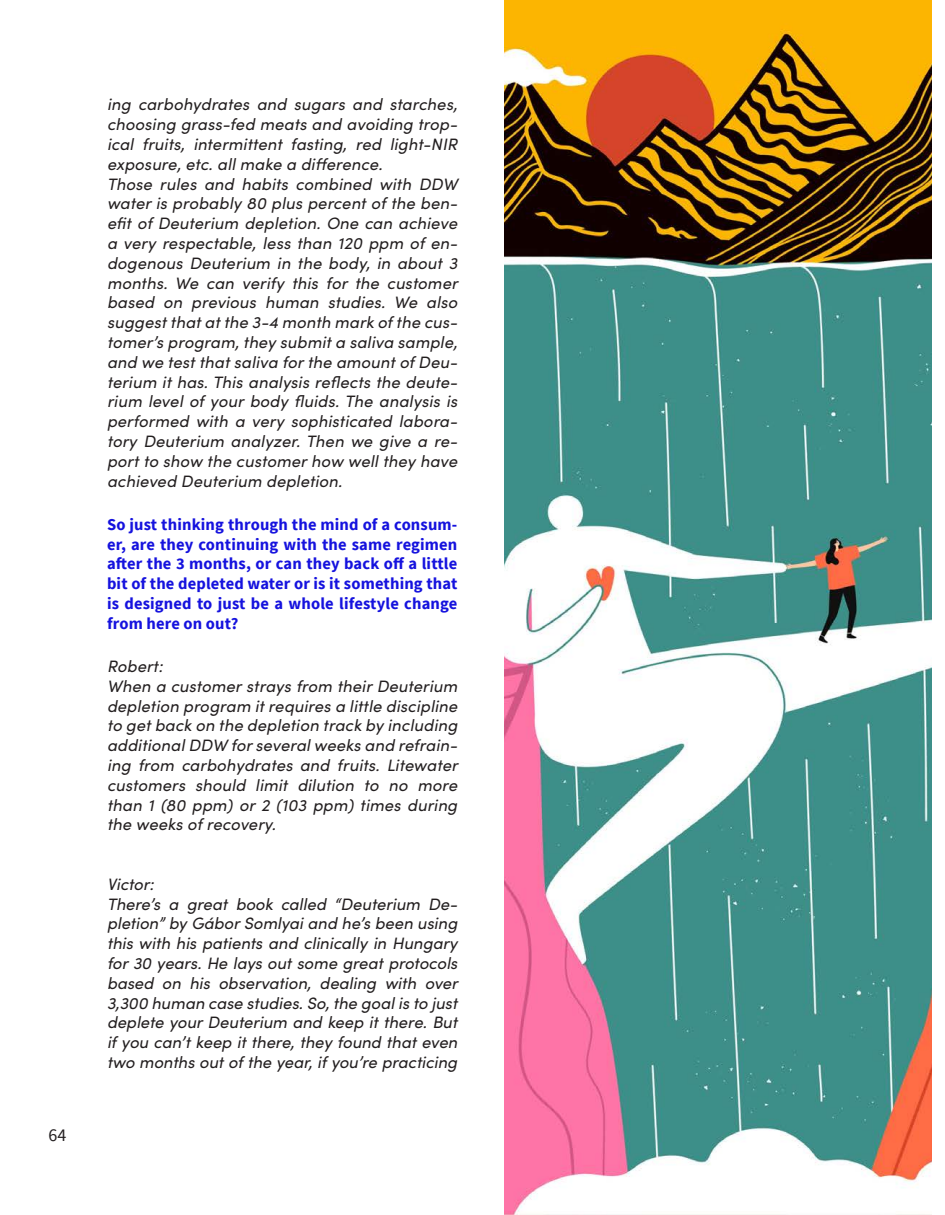
<style>
.page{position:relative;width:945px;height:1215px;background:#fff}
.page>*{position:absolute;margin:0;border:0;box-sizing:border-box;transform-origin:0 0}
.t1{font:18px "Source Sans Pro";color:#231f20}
.Paragraph_Style_3{font:italic 16.5px/19.8px "Sofia Pro";letter-spacing:.01em;color:#231f20;text-align:justify}
.Paragraph_Style_3-2{font:700 16.5px/19.8px "Source Sans Pro";letter-spacing:.01em;color:#1512de;text-align:justify}
</style>
<div class="page">
<img style="left:505px;top:0;width:427px;height:1215px">
<p class="t1" style="left:48px;top:1124px;width:19px">64</p>
<p class="Paragraph_Style_3" style="left:107px;top:94px;width:352px">ing carbohydrates and sugars and starches, choosing grass-fed meats and avoiding trop&shy;ical fruits, intermittent fasting, red light-NIR exposure, etc. all make a difference.</p>
<p class="Paragraph_Style_3" style="left:107px;top:173px;width:352px">Those rules and habits combined with DDW water is probably 80 plus percent of the ben&shy;efit of Deuterium depletion. One can achieve a very respectable, less than 120 ppm of en&shy;dogenous Deuterium in the body, in about 3 months. We can verify this for the customer based on previous human studies. We also suggest that at the 3-4 month mark of the cus&shy;tomer’s program, they submit a saliva sample, and we test that saliva for the amount of Deu&shy;terium it has. This analysis reflects the deute&shy;rium level of your body fluids. The analysis is performed with a very sophisticated labora&shy;tory Deuterium analyzer. Then we give a re&shy;port to show the customer how well they have achieved Deuterium depletion.</p>
<p class="Paragraph_Style_3-2" style="left:107px;top:514px;width:352px">So just thinking through the mind of a consum&shy;er, are they continuing with the same regimen after the 3 months, or can they back off a little bit of the depleted water or is it something that is designed to just be a whole lifestyle change from here on out?</p>
<p class="Paragraph_Style_3" style="left:107px;top:655px;width:57px">Robert:</p>
<p class="Paragraph_Style_3" style="left:107px;top:675px;width:352px">When a customer strays from their Deuterium depletion program it requires a little discipline to get back on the depletion track by including additional DDW for several weeks and refrain&shy;ing from carbohydrates and fruits. Litewater customers should limit dilution to no more than 1 (80 ppm) or 2 (103 ppm) times during the weeks of recovery.</p>
<p class="Paragraph_Style_3" style="left:107px;top:873px;width:48px">Victor:</p>
<p class="Paragraph_Style_3" style="left:107px;top:893px;width:352px">There’s a great book called “Deuterium De&shy;pletion” by Gábor Somlyai and he’s been using this with his patients and clinically in Hungary for 30 years. He lays out some great protocols based on his observation, dealing with over 3,300 human case studies. So, the goal is to just deplete your Deuterium and keep it there. But if you can’t keep it there, they found that even two months out of the year, if you’re practicing</p>
</div>
